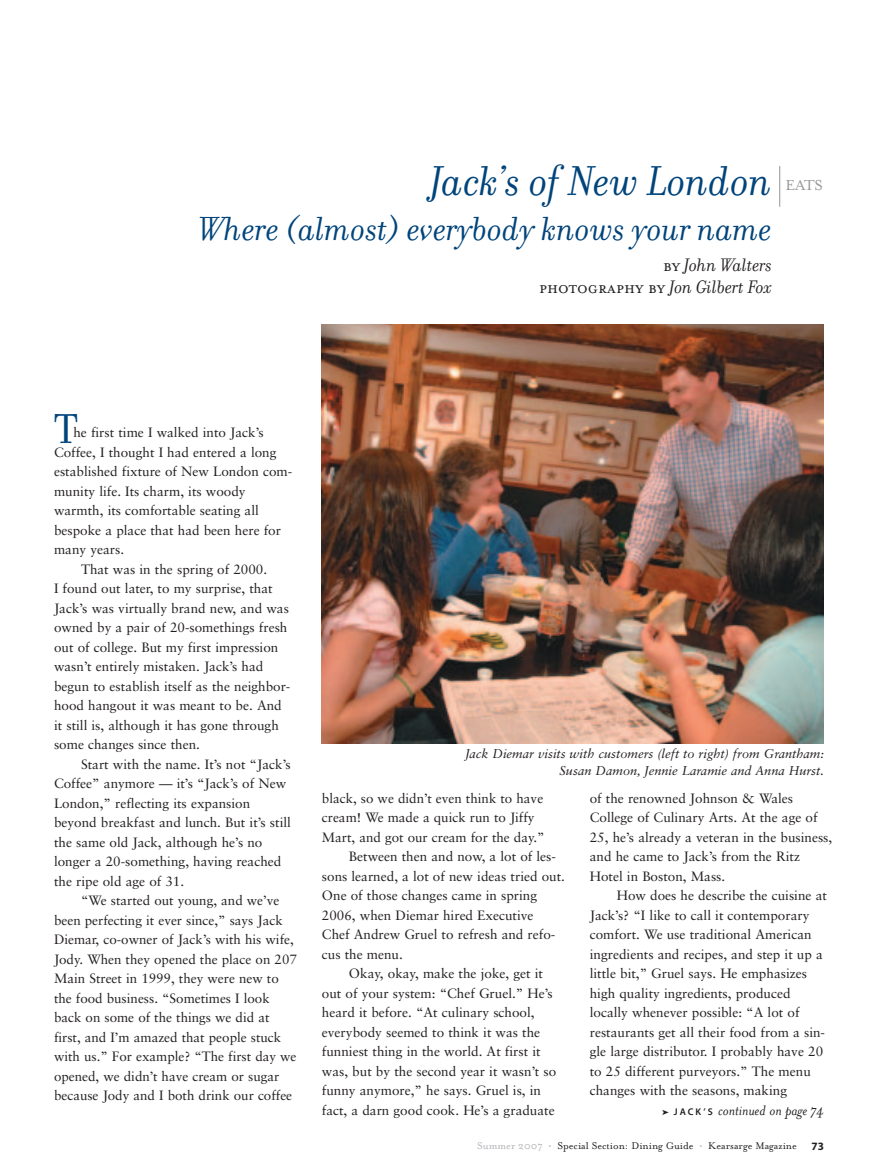
<style>
.page{position:relative;width:878px;height:1175px;background:#fff}
.page>*{position:absolute;margin:0;border:0;box-sizing:border-box;transform-origin:0 0}
.t1{font:italic 45px "Filosofia";color:#00447b}
.t2{font:45px "Filosofia";color:#00447b}
.t3{font:italic 36px "Filosofia";color:#00447b}
.t4{font:italic 19.5px "Filosofia";color:#231f20}
.t5{font:18px "Mrs Eaves Small Caps";color:#231f20}
.t6{font:16.5px "Mrs Eaves Small Caps";color:#939598}
.t7{font:italic 15.75px "Mrs Eaves";color:#231f20}
.t8{font:13.5px/19.5px "Sabon";color:#231f20}
.t9{font:12.75px/16.5px "Sabon Italic Os F";color:#231f20;text-align:right}
.t10{font:11.25px "Mrs Eaves Roman";color:#231f20}
.t11{font:700 11.25px "Myriad Pro";color:#231f20}
.s1{font-family:"Mrs Eaves Small Caps";font-style:normal;font-size:18px}
.s2{font-family:"Filosofia";font-style:italic;font-size:19.5px}
.s3{font-family:"Myriad Pro";font-weight:600;font-style:normal;font-size:9.75px}
.s4{color:#b2b3b7}
</style>
<div class="page">
<hr style="left:779px;top:166px;width:1px;height:41px;background:#939598">
<img style="left:322px;top:324px;width:502px;height:419px">
<h1 class="t1" style="left:430px;top:166px;width:344px">Jack’s of New London</h1>
<h2 class="t3" style="left:199px;top:217px;width:574px">Where (almost) everybody knows your name</h2>
<h3 class="t4" style="left:663px;top:258px;width:110px"><span class="s1">by</span> John Walters</h3>
<h3 class="t5" style="left:539px;top:276px;width:234px">photography by <span class="s2">Jon Gilbert Fox</span></h3>
<p class="t6" style="left:785px;top:174px;width:39px">EATS</p>
<h1 class="t2" style="left:54px;top:414px;width:25px">T</h1>
<p class="t8" style="left:73px;top:424px;width:192px">he first time I walked into Jack’s</p>
<p class="t8" style="left:54px;top:443px;width:224px">Coffee, I thought I had entered a long</p>
<p class="t8" style="left:54px;top:463px;width:240px">established fixture of New London com-</p>
<p class="t8" style="left:54px;top:482px;width:193px">munity life. Its charm, its woody</p>
<p class="t8" style="left:54px;top:502px;width:206px">warmth, its comfortable seating all</p>
<p class="t8" style="left:54px;top:521px;width:228px">bespoke a place that had been here for</p>
<p class="t8" style="left:54px;top:541px;width:72px">many years.</p>
<p class="t8" style="left:81px;top:560px;width:188px">That was in the spring of 2000.</p>
<p class="t8" style="left:54px;top:580px;width:220px">I found out later, to my surprise, that</p>
<p class="t8" style="left:54px;top:599px;width:236px">Jack’s was virtually brand new, and was</p>
<p class="t8" style="left:54px;top:619px;width:235px">owned by a pair of 20-somethings fresh</p>
<p class="t8" style="left:54px;top:638px;width:226px">out of college. But my first impression</p>
<p class="t8" style="left:54px;top:658px;width:211px">wasn’t entirely mistaken. Jack’s had</p>
<p class="t8" style="left:54px;top:677px;width:238px">begun to establish itself as the neighbor-</p>
<p class="t8" style="left:54px;top:697px;width:229px">hood hangout it was meant to be. And</p>
<p class="t8" style="left:54px;top:716px;width:226px">it still is, although it has gone through</p>
<p class="t8" style="left:54px;top:736px;width:147px">some changes since then.</p>
<p class="t8" style="left:81px;top:755px;width:211px">Start with the name. It’s not “Jack’s</p>
<p class="t8" style="left:54px;top:775px;width:234px">Coffee” anymore — it’s “Jack’s of New</p>
<p class="t8" style="left:54px;top:794px;width:198px">London,” reflecting its expansion</p>
<p class="t8" style="left:54px;top:814px;width:238px">beyond breakfast and lunch. But it’s still</p>
<p class="t8" style="left:54px;top:833px;width:210px">the same old Jack, although he’s no</p>
<p class="t8" style="left:54px;top:853px;width:229px">longer a 20-something, having reached</p>
<p class="t8" style="left:54px;top:872px;width:132px">the ripe old age of 31.</p>
<p class="t8" style="left:81px;top:892px;width:200px">“We started out young, and we’ve</p>
<p class="t8" style="left:54px;top:911px;width:230px">been perfecting it ever since,” says Jack</p>
<p class="t8" style="left:54px;top:931px;width:241px">Diemar, co-owner of Jack’s with his wife,</p>
<p class="t8" style="left:54px;top:950px;width:244px">Jody. When they opened the place on 207</p>
<p class="t8" style="left:54px;top:970px;width:226px">Main Street in 1999, they were new to</p>
<p class="t8" style="left:54px;top:989px;width:217px">the food business. “Sometimes I look</p>
<p class="t8" style="left:54px;top:1009px;width:217px">back on some of the things we did at</p>
<p class="t8" style="left:54px;top:1028px;width:229px">first, and I’m amazed that people stuck</p>
<p class="t8" style="left:54px;top:1048px;width:244px">with us.” For example? “The first day we</p>
<p class="t8" style="left:54px;top:1067px;width:227px">opened, we didn’t have cream or sugar</p>
<p class="t8" style="left:54px;top:1087px;width:240px">because Jody and I both drink our coffee</p>
<p class="t9" style="left:465px;top:746px;width:360px">Jack Diemar visits with customers (left to right) from Grantham:<br>Susan Damon, Jennie Laramie and Anna Hurst.</p>
<p class="t8" style="left:322px;top:789px;width:223px">black, so we didn’t even think to have</p>
<p class="t8" style="left:322px;top:808px;width:214px">cream! We made a quick run to Jiffy</p>
<p class="t8" style="left:322px;top:828px;width:224px">Mart, and got our cream for the day.”</p>
<p class="t8" style="left:349px;top:847px;width:208px">Between then and now, a lot of les-</p>
<p class="t8" style="left:322px;top:867px;width:245px">sons learned, a lot of new ideas tried out.</p>
<p class="t8" style="left:322px;top:886px;width:217px">One of those changes came in spring</p>
<p class="t8" style="left:322px;top:906px;width:213px">2006, when Diemar hired Executive</p>
<p class="t8" style="left:322px;top:925px;width:235px">Chef Andrew Gruel to refresh and refo-</p>
<p class="t8" style="left:322px;top:945px;width:82px">cus the menu.</p>
<p class="t8" style="left:349px;top:964px;width:196px">Okay, okay, make the joke, get it</p>
<p class="t8" style="left:322px;top:984px;width:232px">out of your system: “Chef Gruel.” He’s</p>
<p class="t8" style="left:322px;top:1003px;width:214px">heard it before. “At culinary school,</p>
<p class="t8" style="left:322px;top:1023px;width:220px">everybody seemed to think it was the</p>
<p class="t8" style="left:322px;top:1042px;width:220px">funniest thing in the world. At first it</p>
<p class="t8" style="left:322px;top:1062px;width:236px">was, but by the second year it wasn’t so</p>
<p class="t8" style="left:322px;top:1081px;width:221px">funny anymore,” he says. Gruel is, in</p>
<p class="t8" style="left:322px;top:1101px;width:234px">fact, a darn good cook. He’s a graduate</p>
<p class="t8" style="left:589px;top:789px;width:244px">of the renowned Johnson &amp; Wales College of Culinary Arts. At the age of 25, he’s already a veteran in the business, and he came to Jack’s from the Ritz Hotel in Boston, Mass.</p>
<p class="t8" style="left:589px;top:887px;width:238px;text-indent:27px">How does he describe the cuisine at Jack’s? “I like to call it contemporary comfort. We use traditional American ingredients and recipes, and step it up a little bit,” Gruel says. He emphasizes high quality ingredients, produced locally whenever possible: “A lot of restaurants get all their food from a sin&shy;gle large distributor. I probably have 20 to 25 different purveyors.” The menu changes with the seasons, making</p>
<p class="t7" style="left:662px;top:1100px;width:163px">➤ <span class="s3">J A C K ’ S</span> continued on page 74</p>
<p class="t10" style="left:477px;top:1139px;width:321px"><span class="s4">Summer 2007 •</span> Special Section: Dining Guide <span class="s4">•</span> Kearsarge Magazine</p>
<p class="t11" style="left:811px;top:1142px;width:14px">73</p>
</div>
